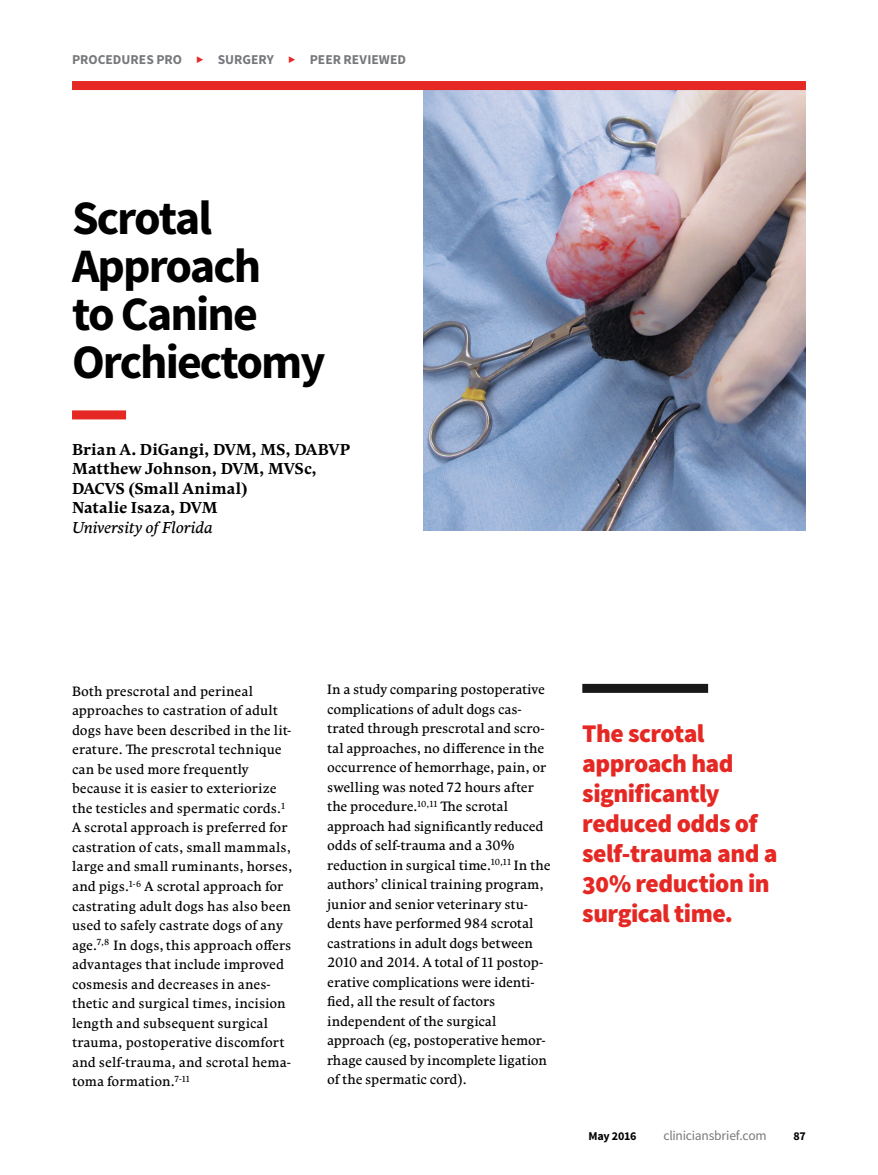
<style>
.page{position:relative;width:878px;height:1175px;background:#fff}
.page>*{position:absolute;margin:0;border:0;box-sizing:border-box;transform-origin:0 0}
.Title{font:700 48px/48px "Source Sans Pro";letter-spacing:-.04em;color:#000}
.Large_Pullout_with{font:900 25.5px/30px "Source Sans Pro";letter-spacing:-.02em;color:#e52823}
.Author_byline{font:700 15.75px/19.5px "Comenia Serif Pro";letter-spacing:.01em;color:#000}
.Author_byline-2{font:italic 15.75px "Comenia Serif Pro";letter-spacing:.005em;color:#000}
.Body_Comenia_Serif{font:13.5px/19.5px "Comenia Serif Pro";color:#000}
.t1{font:700 13.5px "Source Sans Pro";color:#77787b}
.t2{font:13.5px "Source Sans Pro";letter-spacing:-.015em;color:#77787b}
.t3{font:700 12px "Source Sans Pro";color:#000}
</style>
<div class="page">
<div style="left:582px;top:684px;width:126px;height:9px;background:#191818"></div>
<div style="left:72px;top:410px;width:54px;height:9px;background:#e52823"></div>
<img style="left:423px;top:90px;width:382px;height:441px">
<div style="left:72px;top:81px;width:734px;height:9px;background:#e52823"></div>
<p class="t1" style="left:72px;top:51px;width:111px">PROCEDURES PRO</p>
<p class="t1" style="left:218px;top:51px;width:58px">SURGERY</p>
<p class="t1" style="left:310px;top:51px;width:98px">PEER REVIEWED</p>
<p class="Title" style="left:72px;top:196px;width:255px">Scrotal<br>Approach<br>to Canine<br>Orchiectomy</p>
<p class="Author_byline" style="left:72px;top:439px;width:280px">Brian A. DiGangi, DVM, MS, DABVP</p>
<p class="Author_byline" style="left:72px;top:459px;width:246px">Matthew Johnson, DVM, MVSc,<br>DACVS (Small Animal)</p>
<p class="Author_byline" style="left:72px;top:498px;width:147px">Natalie Isaza, DVM</p>
<p class="Author_byline-2" style="left:72px;top:516px;width:142px">University of Florida</p>
<p class="Body_Comenia_Serif" style="left:72px;top:681px;width:222px">Both prescrotal and perineal approaches to castration of adult dogs have been described in the lit&shy;erature. The prescrotal technique can be used more frequently because it is easier to exteriorize the testicles and spermatic cords.<sup>1<br></sup>A scrotal approach is preferred for castration of cats, small mammals, large and small ruminants, horses, and pigs.<sup>1-6</sup> A scrotal approach for castrating adult dogs has also been used to safely castrate dogs of any age.<sup>7,8</sup> In dogs,this approach offers advantages that include improved cosmesis and decreases in anes&shy;thetic and surgical times, incision length and subsequent surgical trauma, postoperative discomfort and self-trauma, and scrotal hema&shy;toma formation.<sup>7-11</sup></p>
<p class="Body_Comenia_Serif" style="left:327px;top:679px;width:225px">In a study comparing postoperative complications of adult dogs cas&shy;trated through prescrotal and scro&shy;tal approaches, no difference in the occurrence of hemorrhage, pain, or swelling was noted 72 hours after the procedure.<sup>10,11</sup> The scrotal approach had significantly reduced odds of self-trauma and a 30% reduction in surgical time.<sup>10,11</sup> In the authors’ clinical training program, junior and senior veterinary stu&shy;dents have performed 984 scrotal castrations in adult dogs between 2010 and 2014. A total of 11 postop&shy;erative complications were identi&shy;fied, all the result of factors independent of the surgical approach (eg, postoperative hemor&shy;rhage caused by incomplete ligation of the spermatic cord).</p>
<p class="Large_Pullout_with" style="left:582px;top:720px;width:197px">The scrotal approach had significantly reduced odds of self-trauma and a<br>30% reduction in surgical time.</p>
<p class="t3" style="left:588px;top:1128px;width:50px">May 2016</p>
<p class="t2" style="left:663px;top:1127px;width:105px">cliniciansbrief.com</p>
<p class="t3" style="left:793px;top:1128px;width:14px">87</p>
</div>
